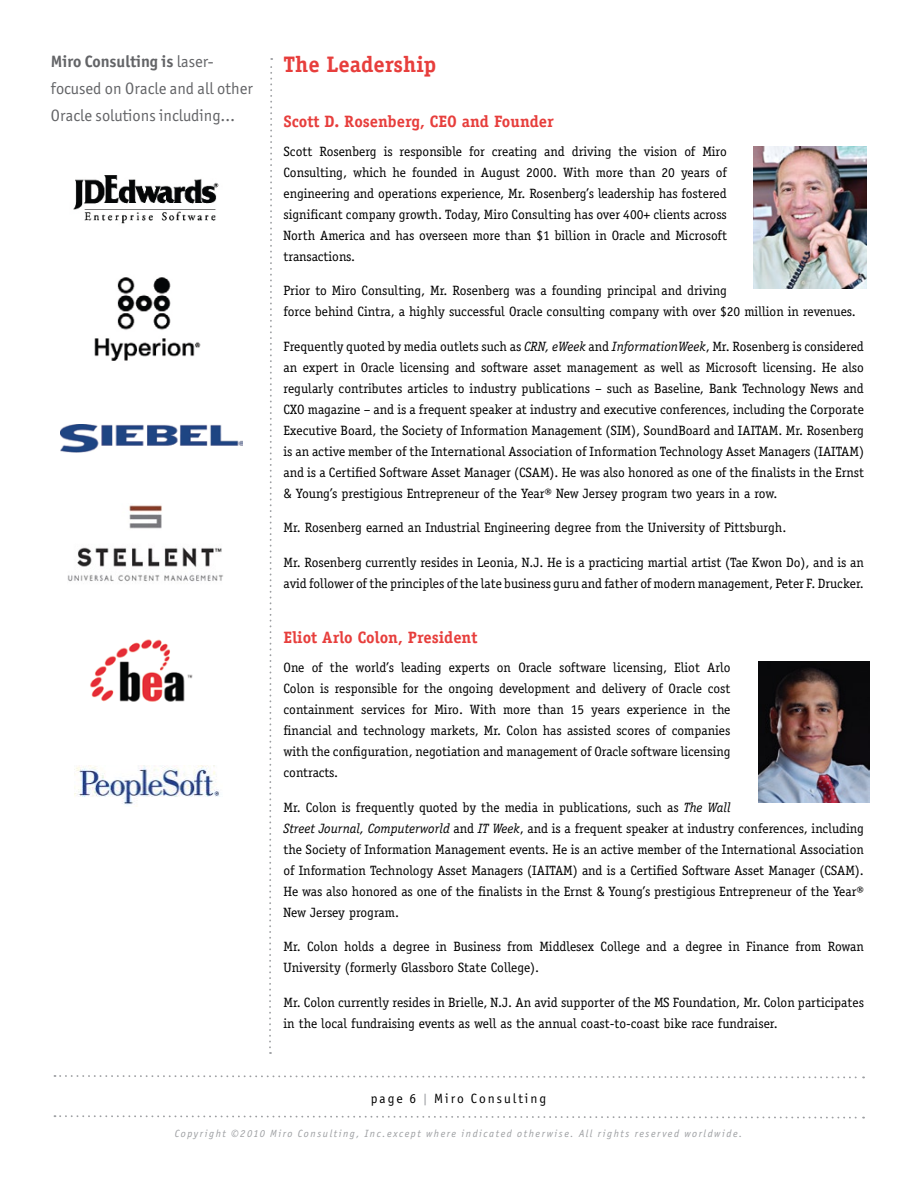
<style>
.page{position:relative;width:918px;height:1188px;background:#fff}
.page>*{position:absolute;margin:0;border:0;box-sizing:border-box;transform-origin:0 0}
.t1{font:700 22.5px "Officina Serif";color:#e73e3c}
.t2{font:16.5px/27px "Officina San ITC";color:#636467}
.t3{font:700 16.5px "Officina Serif";color:#e73e3c}
.t4{font:13.5px/21px "Officina Serif";color:#000}
.t5{font:13.5px "Officina San ITC";letter-spacing:.15em;color:#000}
.t6{font:italic 10.5px "Officina San ITC";letter-spacing:.15em;color:#9d9fa2}
.s1{font-weight:700}
.s2{font-style:italic}
.s3{color:#9d9fa2}
</style>
<div class="page">
<svg style="left:54px;top:1075px;width:810px;height:4px"></svg>
<svg style="left:269px;top:58px;width:4px;height:996px"></svg>
<svg style="left:54px;top:1115px;width:810px;height:4px"></svg>
<img style="left:754px;top:147px;width:112px;height:141px">
<img style="left:758px;top:662px;width:111px;height:140px">
<img style="left:68px;top:505px;width:155px;height:77px">
<img style="left:73px;top:175px;width:146px;height:49px">
<img style="left:94px;top:277px;width:107px;height:84px">
<img style="left:60px;top:425px;width:183px;height:28px">
<img style="left:90px;top:639px;width:103px;height:63px">
<img style="left:74px;top:765px;width:146px;height:42px">
<p class="t2" style="left:51px;top:48px;width:203px"><span class="s1">Miro Consulting is</span> laser&shy;focused on Oracle and all other<br>Oracle solutions including…</p>
<h1 class="t1" style="left:284px;top:50px;width:154px">The Leadership</h1>
<p class="t3" style="left:284px;top:111px;width:272px">Scott D. Rosenberg, CEO and Founder</p>
<p class="t4" style="left:284px;top:141px;width:445px;text-align:justify">Scott Rosenberg is responsible for creating and driving the vision of Miro Consulting, which he founded in August 2000. With more than 20 years of engineering and operations experience, Mr. Rosenberg’s leadership has fostered significant company growth. Today, Miro Consulting has over 400+ clients across North America and has overseen more than $1 billion in Oracle and Microsoft transactions.</p>
<p class="t4" style="left:284px;top:280px;width:574px">Prior to Miro Consulting, Mr. Rosenberg was a founding principal and driving<br>force behind Cintra, a highly successful Oracle consulting company with over $20 million in revenues.</p>
<p class="t4" style="left:284px;top:336px;width:582px;text-align:justify">Frequently quoted by media outlets such as <span class="s2">CRN, eWeek</span> and <span class="s2">InformationWeek</span>, Mr. Rosenberg is considered an expert in Oracle licensing and software asset management as well as Microsoft licensing. He also regularly contributes articles to industry publications – such as Baseline, Bank Technology News and CXO magazine – and is a frequent speaker at industry and executive conferences, including the Corporate Executive Board, the Society of Information Management (SIM), SoundBoard and IAITAM. Mr. Rosenberg is an active member of the International Association of Information Technology Asset Managers (IAITAM) and is a Certified Software Asset Manager (CSAM). He was also honored as one of the finalists in the Ernst &amp; Young’s prestigious Entrepreneur of the Year® New Jersey program two years in a row.</p>
<p class="t4" style="left:284px;top:517px;width:504px">Mr. Rosenberg earned an Industrial Engineering degree from the University of Pittsburgh.</p>
<p class="t4" style="left:284px;top:552px;width:582px">Mr. Rosenberg currently resides in Leonia, N.J. He is a practicing martial artist (Tae Kwon Do), and is an avid follower of the principles of the late business guru and father of modern management, Peter F. Drucker.</p>
<p class="t3" style="left:284px;top:627px;width:196px">Eliot Arlo Colon, President</p>
<p class="t4" style="left:284px;top:657px;width:449px;text-align:justify">One of the world’s leading experts on Oracle software licensing, Eliot Arlo Colon is responsible for the ongoing development and delivery of Oracle cost containment services for Miro. With more than 15 years experience in the financial and technology markets, Mr. Colon has assisted scores of companies with the configuration, negotiation and management of Oracle software licensing contracts.</p>
<p class="t4" style="left:284px;top:797px;width:582px">Mr. Colon is frequently quoted by the media in publications, such as <span class="s2">The Wall<br>Street Journal, Computerworld</span> and <span class="s2">IT Week</span>, and is a frequent speaker at industry conferences, including the Society of Information Management events. He is an active member of the International Association of Information Technology Asset Managers (IAITAM) and is a Certified Software Asset Manager (CSAM).<br>He was also honored as one of the finalists in the Ernst &amp; Young’s prestigious Entrepreneur of the Year® New Jersey program.</p>
<p class="t4" style="left:284px;top:936px;width:582px">Mr. Colon holds a degree in Business from Middlesex College and a degree in Finance from Rowan<br>University (formerly Glassboro State College).</p>
<p class="t4" style="left:284px;top:992px;width:582px">Mr. Colon currently resides in Brielle, N.J. An avid supporter of the MS Foundation, Mr. Colon participates in the local fundraising events as well as the annual coast-to-coast bike race fundraiser.</p>
<p class="t5" style="left:371px;top:1090px;width:177px">page 6 <span class="s3">|</span> Miro Consulting</p>
<p class="t6" style="left:175px;top:1127px;width:569px">Copyright ©2010 Miro Consulting, Inc.except where indicated otherwise. All rights reserved worldwide.</p>
</div>
